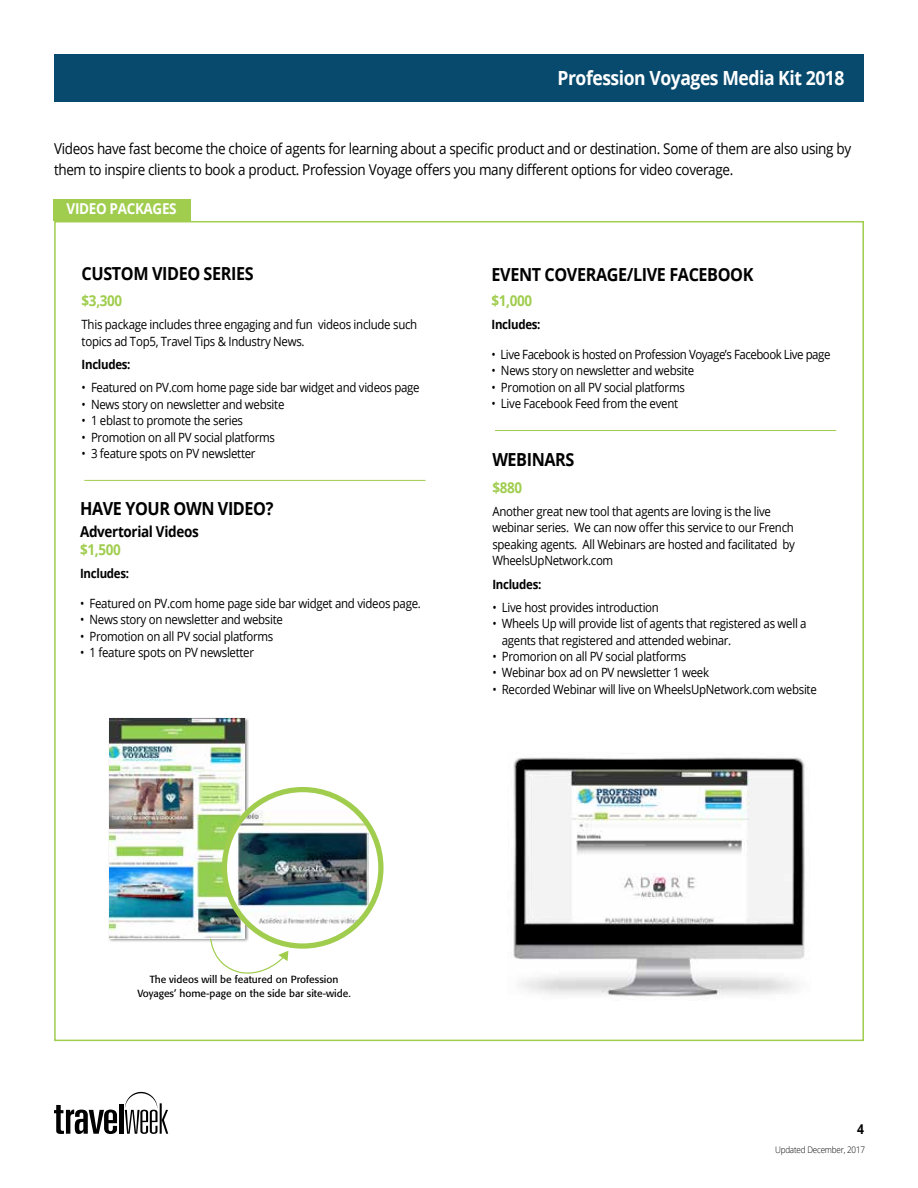
<style>
.page{position:relative;width:918px;height:1188px;background:#fff}
.page>*{position:absolute;margin:0;border:0;box-sizing:border-box;transform-origin:0 0}
.t1{font:700 19.5px "Open Sans";letter-spacing:-.025em;color:#fff;scale:.9 1}
.t2{font:700 18px "Open Sans";letter-spacing:-.025em;color:#000;scale:.9 1}
.t3{font:15px/21px "Open Sans";letter-spacing:-.025em;color:#000;scale:.9 1}
.t4{font:700 15px "Open Sans";letter-spacing:-.025em;color:#a0cd4e;scale:.9 1}
.t5{font:700 15px "Open Sans";letter-spacing:-.025em;color:#000;scale:.9 1}
.t6{font:700 15px "Open Sans";letter-spacing:-.025em;color:#fff;scale:.9 1}
.t7{font:700 13.5px "Open Sans";color:#000;scale:.9 1}
.t8{font:12.75px/16.5px "Open Sans";letter-spacing:-.025em;color:#000;scale:.9 1}
.t9{font:700 12.75px "Open Sans";letter-spacing:-.025em;color:#000;scale:.9 1}
.t10{font:10.2px/13.4px "Formata";color:#000;text-align:center}
.t11{font:300 9px "Open Sans";letter-spacing:-.025em;color:#000;scale:.9 1}
</style>
<div class="page">
<svg style="left:125px;top:1092px;width:43px;height:42px"></svg>
<svg style="left:54px;top:1105px;width:63px;height:29px"></svg>
<div style="left:119px;top:1105px;width:5px;height:29px;background:#000"></div>
<div style="left:109px;top:717px;width:140px;height:225px;background:#000;opacity:.45"></div>
<img style="left:109px;top:718px;width:135px;height:220px">
<svg style="left:224px;top:790px;width:157px;height:156px"></svg>
<img style="left:236px;top:794px;width:133px;height:148px">
<div style="left:222px;top:787px;width:162px;height:162px;border:5px solid #a0cd4e;border-radius:50%"></div>
<svg style="left:210px;top:938px;width:78px;height:36px"></svg>
<div style="left:53px;top:199px;width:138px;height:22px;background:#a0cd4e"></div>
<hr style="left:84px;top:480px;width:342px;height:1px;background:#a0cd4e">
<hr style="left:495px;top:430px;width:341px;height:1px;background:#a0cd4e">
<img style="left:513px;top:757px;width:292px;height:240px">
<div style="left:54px;top:54px;width:810px;height:48px;background:#084a6d"></div>
<h1 class="t1" style="left:558px;top:64px;width:320px">Profession Voyages Media Kit 2018</h1>
<p class="t3" style="left:54px;top:138px;width:887px">Videos have fast become the choice of agents for learning about a specific product and or destination. Some of them are also using by them to inspire clients to book a product. Profession Voyage offers you many different options for video coverage.</p>
<p class="t6" style="left:67px;top:198px;width:124px">VIDEO PACKAGES</p>
<h2 class="t2" style="left:82px;top:260px;width:193px">CUSTOM VIDEO SERIES</h2>
<p class="t4" style="left:82px;top:290px;width:47px">$3,300</p>
<p class="t8" style="left:82px;top:316px;width:375px">This package includes three engaging and fun videos include such topics ad Top5, Travel Tips &amp; Industry News.</p>
<p class="t9" style="left:82px;top:355px;width:56px">Includes:</p>
<p class="t8" style="left:82px;top:379px;width:377px">• Featured on PV.com home page side bar widget and videos page</p>
<p class="t8" style="left:82px;top:396px;width:227px">• News story on newsletter and website</p>
<p class="t8" style="left:82px;top:412px;width:181px">• 1 eblast to promote the series</p>
<p class="t8" style="left:82px;top:429px;width:216px">• Promotion on all PV social platforms</p>
<p class="t8" style="left:82px;top:445px;width:195px">• 3 feature spots on PV newsletter</p>
<h2 class="t2" style="left:492px;top:447px;width:93px">WEBINARS</h2>
<p class="t4" style="left:492px;top:477px;width:35px">$880</p>
<p class="t8" style="left:492px;top:503px;width:338px">Another great new tool that agents are loving is the live webinar series. We can now offer this service to our French speaking agents. All Webinars are hosted and facilitated by WheelsUpNetwork.com</p>
<p class="t9" style="left:492px;top:575px;width:56px">Includes:</p>
<p class="t8" style="left:492px;top:599px;width:187px">• Live host provides introduction</p>
<p class="t8" style="left:502px;top:615px;width:340px;text-indent:-9px">• Wheels Up will provide list of agents that registered as well a agents that registered and attended webinar.</p>
<p class="t8" style="left:492px;top:647px;width:217px">• Promorion on all PV social platforms</p>
<p class="t8" style="left:492px;top:664px;width:242px">• Webinar box ad on PV newsletter 1 week</p>
<p class="t8" style="left:492px;top:680px;width:362px">• Recorded Webinar will live on WheelsUpNetwork.com website</p>
<h2 class="t2" style="left:492px;top:262px;width:293px">EVENT COVERAGE/LIVE FACEBOOK</h2>
<p class="t4" style="left:492px;top:290px;width:47px">$1,000</p>
<p class="t9" style="left:492px;top:315px;width:56px">Includes:</p>
<p class="t8" style="left:492px;top:346px;width:378px">• Live Facebook is hosted on Profession Voyage’s Facebook Live page</p>
<p class="t8" style="left:492px;top:362px;width:227px">• News story on newsletter and website</p>
<p class="t8" style="left:492px;top:379px;width:216px">• Promotion on all PV social platforms</p>
<p class="t8" style="left:492px;top:395px;width:209px">• Live Facebook Feed from the event</p>
<h2 class="t2" style="left:80px;top:496px;width:216px">HAVE YOUR OWN VIDEO?</h2>
<p class="t5" style="left:80px;top:521px;width:133px">Advertorial Videos</p>
<p class="t4" style="left:80px;top:539px;width:47px">$1,500</p>
<p class="t9" style="left:80px;top:564px;width:56px">Includes:</p>
<p class="t8" style="left:80px;top:595px;width:380px">• Featured on PV.com home page side bar widget and videos page.</p>
<p class="t8" style="left:80px;top:611px;width:227px">• News story on newsletter and website</p>
<p class="t8" style="left:80px;top:628px;width:216px">• Promotion on all PV social platforms</p>
<p class="t8" style="left:80px;top:644px;width:195px">• 1 feature spots on PV newsletter</p>
<p class="t10" style="left:137px;top:973px;width:215px">The videos will be featured on Profession<br>Voyages’ home-page on the side bar site-wide.</p>
<p class="t7" style="left:857px;top:1120px;width:9px">4</p>
<p class="t11" style="left:775px;top:1143px;width:101px">Updated December, 2017</p>
</div>
